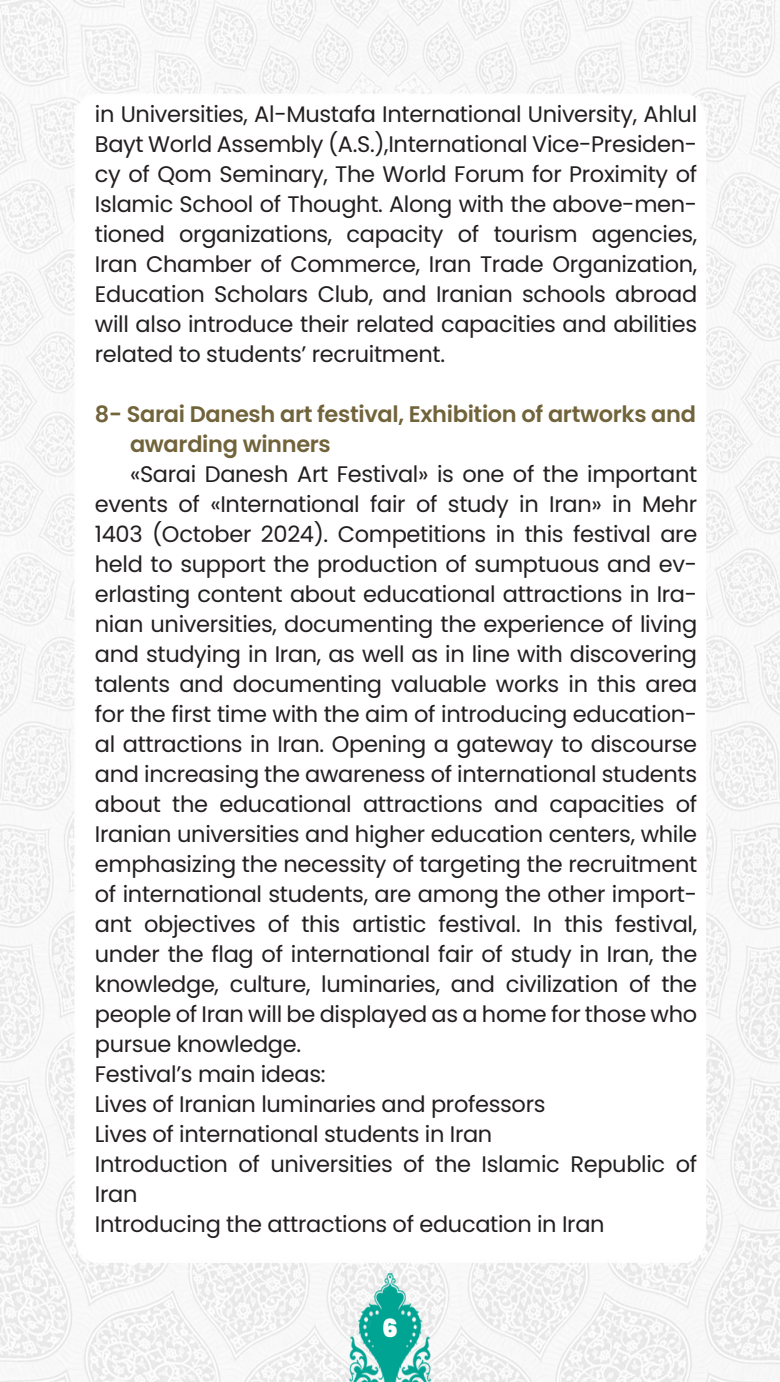
<style>
.page{position:relative;width:780px;height:1382px;background:#fff}
.page>*{position:absolute;margin:0;border:0;box-sizing:border-box;transform-origin:0 0}
.t1{font:900 25px "Poppins Latin";color:#fff}
.t2{font:22.5px/30px "Poppins Latin";letter-spacing:-.015em;color:#231f20;text-align:justify}
.t3{font:600 22.5px/30px "Poppins Latin";letter-spacing:-.015em;color:#71633a}
</style>
<div class="page">
<img style="left:0;top:0;width:780px;height:1382px">
<p class="t2" style="left:95px;top:99px;width:604px">in Universities, Al-Mustafa International University, Ahlul Bayt World Assembly (A.S.),International Vice-Presiden&shy;cy of Qom Seminary, The World Forum for Proximity of Islamic School of Thought. Along with the above-men&shy;tioned organizations, capacity of tourism agencies, Iran Chamber of Commerce, Iran Trade Organization, Education Scholars Club, and Iranian schools abroad will also introduce their related capacities and abilities related to students’ recruitment.</p>
<p class="t3" style="left:130px;top:399px;width:567px;text-indent:-35px">8- Sarai Danesh art festival, Exhibition of artworks and awarding winners</p>
<p class="t2" style="left:95px;top:459px;width:604px;text-indent:35px">«Sarai Danesh Art Festival» is one of the important events of «International fair of study in Iran» in Mehr 1403 (October 2024). Competitions in this festival are held to support the production of sumptuous and ev&shy;erlasting content about educational attractions in Ira&shy;nian universities, documenting the experience of living and studying in Iran, as well as in line with discovering talents and documenting valuable works in this area for the first time with the aim of introducing education&shy;al attractions in Iran. Opening a gateway to discourse and increasing the awareness of international students about the educational attractions and capacities of Iranian universities and higher education centers, while emphasizing the necessity of targeting the recruitment of international students, are among the other import&shy;ant objectives of this artistic festival. In this festival, under the flag of international fair of study in Iran, the knowledge, culture, luminaries, and civilization of the people of Iran will be displayed as a home for those who pursue knowledge.</p>
<p class="t2" style="left:95px;top:1059px;width:232px">Festival’s main ideas:</p>
<p class="t2" style="left:95px;top:1089px;width:452px">Lives of Iranian luminaries and professors</p>
<p class="t2" style="left:95px;top:1119px;width:399px">Lives of international students in Iran</p>
<p class="t2" style="left:95px;top:1149px;width:603px">Introduction of universities of the Islamic Republic of<br>Iran</p>
<p class="t2" style="left:95px;top:1209px;width:511px">Introducing the attractions of education in Iran</p>
<p class="t1" style="left:382px;top:1311px;width:17px">6</p>
</div>
